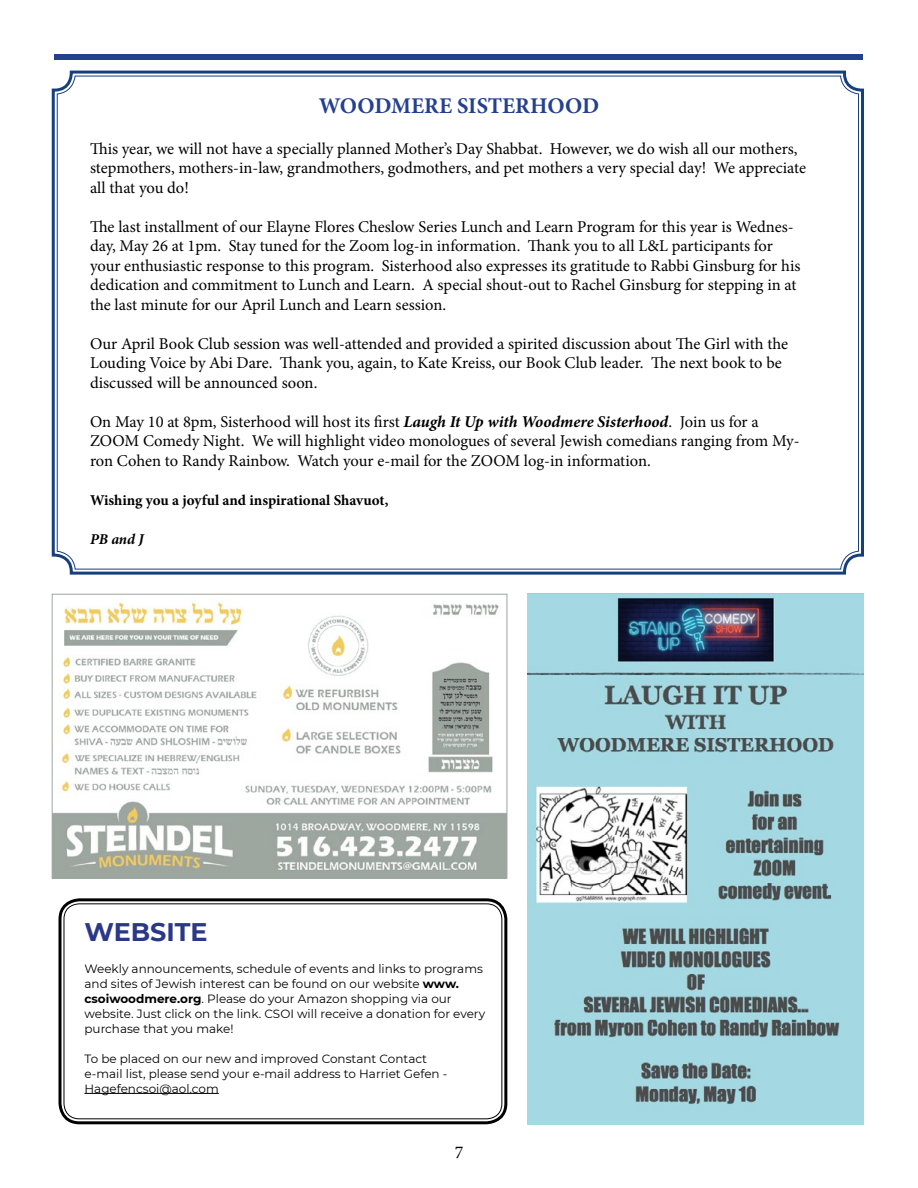
<style>
.page{position:relative;width:918px;height:1188px;background:#fff}
.page>*{position:absolute;margin:0;border:0;box-sizing:border-box;transform-origin:0 0}
.t1{font:700 25.5px "Montserrat";color:#2a3887}
.t2{font:700 22.5px "Minion Pro";color:#25408f}
.t3{font:18px "Minion Pro";color:#000}
.t4{font:16.5px/19.5px "Minion Pro";letter-spacing:-.005em;color:#000}
.t5{font:700 15px "Minion Pro";color:#000}
.t6{font:italic 700 15px "Minion Pro";color:#000}
.t7{font:12px/15px "Montserrat";color:#000}
.s1{font-weight:700;font-style:italic}
.s2{font-weight:700}
</style>
<div class="page">
<div style="left:55px;top:54px;width:808px;height:6px;background:#25408f"></div>
<svg style="left:51px;top:70px;width:813px;height:505px"></svg>
<img style="left:527px;top:594px;width:337px;height:530px">
<img style="left:54px;top:602px;width:451px;height:275px">
<div style="left:52px;top:594px;width:455px;height:285px;border:1px solid #9da6a0"></div>
<div style="left:59px;top:898px;width:448px;height:226px;border:3px solid #000;border-radius:19px"></div>
<div style="left:63px;top:903px;width:439px;height:216px;border:1px solid #000;border-radius:15px"></div>
<hr style="left:85px;top:1093px;width:134px;height:1px;background:#000">
<h2 class="t2" style="left:319px;top:90px;width:282px">WOODMERE SISTERHOOD</h2>
<p class="t4" style="left:90px;top:139px;width:718px">This year, we will not have a specially planned Mother’s Day Shabbat. However, we do wish all our mothers, stepmothers, mothers-in-law, grandmothers, godmothers, and pet mothers a very special day! We appreciate all that you do!</p>
<p class="t4" style="left:90px;top:217px;width:712px">The last installment of our Elayne Flores Cheslow Series Lunch and Learn Program for this year is Wednes&shy;day, May 26 at 1pm. Stay tuned for the Zoom log-in information. Thank you to all L&amp;L participants for your enthusiastic response to this program. Sisterhood also expresses its gratitude to Rabbi Ginsburg for his dedication and commitment to Lunch and Learn. A special shout-out to Rachel Ginsburg for stepping in at the last minute for our April Lunch and Learn session.</p>
<p class="t4" style="left:90px;top:334px;width:700px">Our April Book Club session was well-attended and provided a spirited discussion about The Girl with the<br>Louding Voice by Abi Dare. Thank you, again, to Kate Kreiss, our Book Club leader. The next book to be discussed will be announced soon.</p>
<p class="t4" style="left:90px;top:412px;width:711px">On May 10 at 8pm, Sisterhood will host its first <span class="s1">Laugh It Up with Woodmere Sisterhood</span>. Join us for a<br>ZOOM Comedy Night. We will highlight video monologues of several Jewish comedians ranging from My&shy;ron Cohen to Randy Rainbow. Watch your e-mail for the ZOOM log-in information.</p>
<p class="t5" style="left:90px;top:489px;width:300px">Wishing you a joyful and inspirational Shavuot,</p>
<p class="t6" style="left:90px;top:528px;width:55px">PB and J</p>
<h1 class="t1" style="left:85px;top:914px;width:125px">WEBSITE</h1>
<p class="t7" style="left:85px;top:960px;width:402px">Weekly announcements, schedule of events and links to programs and sites of Jewish interest can be found on our website <span class="s2">www. csoiwoodmere.org</span>. Please do your Amazon shopping via our website. Just click on the link. CSOI will receive a donation for every purchase that you make!</p>
<p class="t7" style="left:85px;top:1050px;width:364px">To be placed on our new and improved Constant Contact e-mail list, please send your e-mail address to Harriet Gefen -<br>Hagefencsoi@aol.com</p>
<p class="t3" style="left:455px;top:1140px;width:10px">7</p>
</div>
